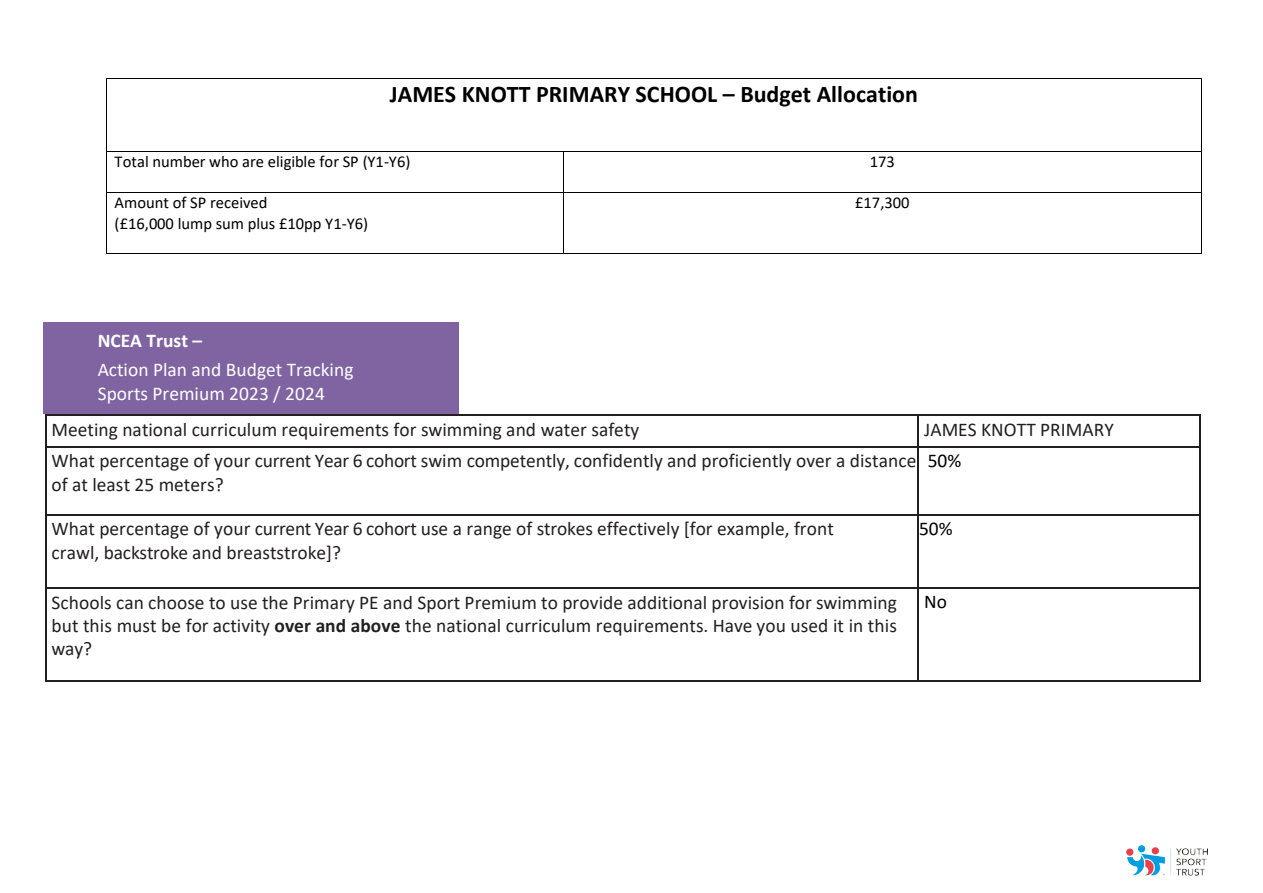
<style>
.page{position:relative;width:1263px;height:893px;background:#fff}
.page>*{position:absolute;margin:0;border:0;box-sizing:border-box;transform-origin:0 0}
.t1{font:700 24px "Calibri";color:#000}
.t2{font:19.5px/23.2px "Calibri";color:#231f20}
.t3{font:19.5px "Calibri";color:#fff}
.t4{font:700 19.5px "Calibri";color:#fff}
.t5{font:19.5px "Calibri";color:#000}
.t6{font:16.5px "Calibri";color:#000}
.s1{font-weight:700}
</style>
<div class="page">
<img style="left:1127px;top:845px;width:81px;height:31px">
<hr style="left:107px;top:78px;width:1094px;height:1px;background:#000">
<hr style="left:106px;top:79px;width:1px;height:72px;background:#000">
<hr style="left:1201px;top:79px;width:1px;height:72px;background:#000">
<hr style="left:107px;top:151px;width:456px;height:1px;background:#000">
<hr style="left:564px;top:151px;width:637px;height:1px;background:#000">
<hr style="left:106px;top:152px;width:1px;height:40px;background:#000">
<hr style="left:563px;top:152px;width:1px;height:40px;background:#000">
<hr style="left:1201px;top:152px;width:1px;height:40px;background:#000">
<hr style="left:107px;top:192px;width:456px;height:1px;background:#000">
<hr style="left:564px;top:192px;width:637px;height:1px;background:#000">
<hr style="left:106px;top:193px;width:1px;height:60px;background:#000">
<hr style="left:107px;top:253px;width:456px;height:1px;background:#000">
<hr style="left:563px;top:193px;width:1px;height:60px;background:#000">
<hr style="left:564px;top:253px;width:637px;height:1px;background:#000">
<hr style="left:1201px;top:193px;width:1px;height:60px;background:#000">
<hr style="left:46px;top:414px;width:872px;height:2px;background:#231f20">
<hr style="left:919px;top:414px;width:280px;height:2px;background:#231f20">
<hr style="left:45px;top:416px;width:1px;height:30px;background:#231f20">
<hr style="left:918px;top:416px;width:1px;height:30px;background:#231f20">
<hr style="left:1199px;top:416px;width:2px;height:30px;background:#231f20">
<hr style="left:46px;top:446px;width:872px;height:1px;background:#231f20">
<hr style="left:919px;top:446px;width:280px;height:1px;background:#231f20">
<hr style="left:45px;top:447px;width:1px;height:67px;background:#231f20">
<hr style="left:918px;top:447px;width:1px;height:67px;background:#231f20">
<hr style="left:1199px;top:447px;width:2px;height:67px;background:#231f20">
<hr style="left:46px;top:514px;width:872px;height:1px;background:#231f20">
<hr style="left:919px;top:514px;width:280px;height:1px;background:#231f20">
<hr style="left:45px;top:515px;width:1px;height:72px;background:#231f20">
<hr style="left:918px;top:515px;width:1px;height:72px;background:#231f20">
<hr style="left:1199px;top:515px;width:2px;height:72px;background:#231f20">
<hr style="left:46px;top:587px;width:872px;height:2px;background:#231f20">
<hr style="left:919px;top:587px;width:280px;height:2px;background:#231f20">
<hr style="left:45px;top:589px;width:1px;height:91px;background:#231f20">
<hr style="left:918px;top:589px;width:1px;height:91px;background:#231f20">
<hr style="left:1199px;top:589px;width:2px;height:91px;background:#231f20">
<hr style="left:48px;top:680px;width:870px;height:2px;background:#231f20">
<hr style="left:919px;top:680px;width:280px;height:2px;background:#231f20">
<div style="left:44px;top:322px;width:415px;height:92px;background:#8064a2"></div>
<p class="t1" style="left:390px;top:79px;width:530px">JAMES KNOTT PRIMARY SCHOOL – Budget Allocation</p>
<p class="t6" style="left:115px;top:152px;width:297px">Total number who are eligible for SP (Y1-Y6)</p>
<p class="t6" style="left:870px;top:152px;width:27px">173</p>
<p class="t6" style="left:115px;top:193px;width:154px">Amount of SP received</p>
<p class="t6" style="left:115px;top:213px;width:255px">(£16,000 lump sum plus £10pp Y1-Y6)</p>
<p class="t6" style="left:855px;top:193px;width:56px">£17,300</p>
<p class="t4" style="left:98px;top:329px;width:106px">NCEA Trust –</p>
<p class="t3" style="left:98px;top:358px;width:257px">Action Plan and Budget Tracking</p>
<p class="t3" style="left:98px;top:381px;width:229px">Sports Premium 2023 / 2024</p>
<p class="t2" style="left:52px;top:417px;width:589px">Meeting national curriculum requirements for swimming and water safety</p>
<p class="t2" style="left:924px;top:417px;width:191px">JAMES KNOTT PRIMARY</p>
<p class="t2" style="left:52px;top:449px;width:866px">What percentage of your current Year 6 cohort swim competently, confidently and proficiently over a distance of at least 25 meters?</p>
<p class="t5" style="left:928px;top:449px;width:35px">50%</p>
<p class="t2" style="left:52px;top:517px;width:784px">What percentage of your current Year 6 cohort use a range of strokes effectively [for example, front crawl, backstroke and breaststroke]?</p>
<p class="t5" style="left:919px;top:517px;width:35px">50%</p>
<p class="t2" style="left:52px;top:590px;width:847px;text-align:justify">Schools can choose to use the Primary PE and Sport Premium to provide additional provision for swimming but this must be for activity <span class="s1">over and above</span> the national curriculum requirements. Have you used it in this way?</p>
<p class="t5" style="left:924px;top:590px;width:24px">No</p>
</div>
